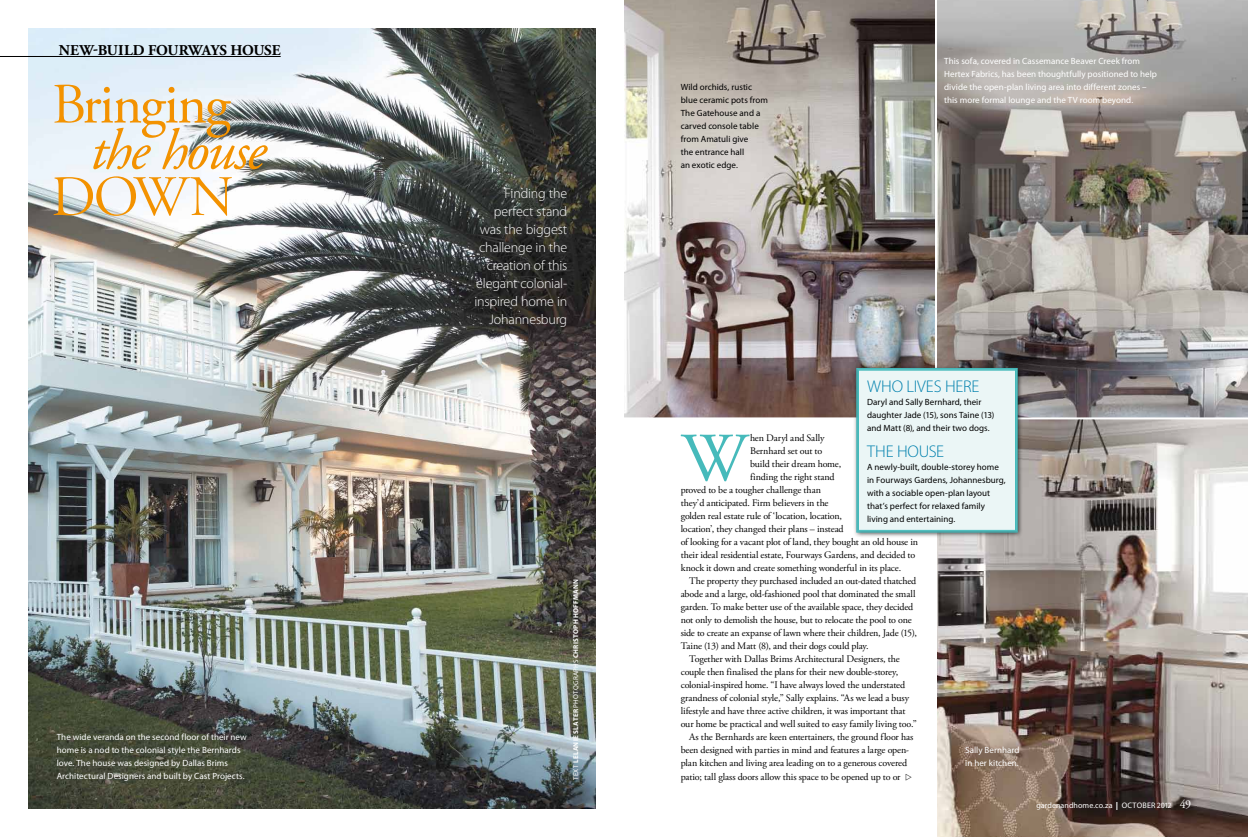
<style>
.page{position:relative;width:1248px;height:837px;background:#fff}
.page>*{position:absolute;margin:0;border:0;box-sizing:border-box;transform-origin:0 0}
.t1{font:68.8px "Adobe Garamond Pro";color:#46babb}
.t2{font:57px "Adobe Garamond Pro";letter-spacing:-.03em;color:#f39200}
.t3{font:italic 57px "Adobe Garamond Pro";letter-spacing:-.035em;color:#f39200}
.t4{font:300 17px "Myriad Pro";letter-spacing:-.01em;color:#0080ad}
.t5{font:700 15px "Adobe Garamond Pro";letter-spacing:-.015em;color:#000}
.t6{font:300 14px/18px "Myriad Pro";letter-spacing:-.015em;color:#fff;text-align:right}
.t7{font:10px "Adobe Garamond Pro";letter-spacing:-.01em;color:#000}
.t8{font:9px/13px "Myriad Pro";letter-spacing:.005em;color:#fff}
.t9{font:9px/13px "Myriad Pro";letter-spacing:.005em;color:#000}
.t10{font:8px "Myriad Pro";letter-spacing:.005em;color:#fff}
.t11{font:700 7px "Myriad Pro";letter-spacing:.04em;color:#fff}
.s1{font-weight:400}
.s2{font-weight:900}
.s3{font-family:"Adobe Garamond Pro";font-size:12px}
</style>
<div class="page">
<img style="left:937px;top:0;width:310px;height:836px">
<img style="left:28px;top:28px;width:567px;height:780px">
<hr style="left:0;top:56px;width:281px;height:1px;background:#000">
<img style="left:624px;top:0;width:310px;height:417px">
<hr style="left:619px;top:417px;width:628px;height:2px;background:#fff">
<div style="left:853px;top:365px;width:170px;height:173px;background:#000;opacity:.75"></div>
<div style="left:856px;top:368px;width:161px;height:164px;background:#ebf6f6"></div>
<div style="left:857px;top:369px;width:159px;height:162px;border:1px solid #46babb"></div>
<div style="left:858px;top:370px;width:157px;height:160px;border:1px solid #46babb"></div>
<h3 class="t5" style="left:59px;top:41px;width:223px">NEW-BUILD FOURWAYS HOUSE</h3>
<h2 class="t2" style="left:52px;top:70px;width:180px">Bringing</h2>
<h2 class="t3" style="left:90px;top:116px;width:177px">the house</h2>
<h2 class="t2" style="left:51px;top:162px;width:184px">down</h2>
<p class="t8" style="left:57px;top:730px;width:191px">The wide veranda on the second floor of their new home is a nod to the colonial style the Bernhards love. The house was designed by Dallas Brims Architectural Designers and built by Cast Projects.</p>
<h3 class="t6" style="left:474px;top:185px;width:94px">Finding the perfect stand was the biggest challenge in the creation of this elegant colonial&shy;inspired home in<br>Johannesburg</h3>
<p class="t11" style="left:572px;top:779px;width:203px;rotate:-90deg"><span class="s1">TEXT</span> LELANIE SLATER <span class="s1">PHOTOGRAPHS</span> CHRISTOPH HOFFMANN</p>
<p class="t9" style="left:680px;top:80px;width:89px">Wild orchids, rustic blue ceramic pots from<br>The Gatehouse and a carved console table from Amatuli give<br>the entrance hall<br>an exotic edge.</p>
<p class="t8" style="left:944px;top:54px;width:214px">This sofa, covered in Cassemance Beaver Creek from Hertex Fabrics, has been thoughtfully positioned to help divide the open-plan living area into different zones – this more formal lounge and the TV room beyond.</p>
<h3 class="t4" style="left:867px;top:376px;width:114px">WHO LIVES HERE</h3>
<p class="t9" style="left:867px;top:395px;width:129px">Daryl and Sally Bernhard, their daughter Jade (15), sons Taine (13) and Matt (8), and their two dogs.</p>
<h3 class="t4" style="left:867px;top:441px;width:78px">THE HOUSE</h3>
<p class="t9" style="left:867px;top:460px;width:140px">A newly-built, double-storey home in Fourways Gardens, Johannesburg, with a sociable open-plan layout that’s perfect for relaxed family living and entertaining.</p>
<h1 class="t1" style="left:681px;top:417px;width:68px">W</h1>
<p class="t7" style="left:750px;top:432px;width:76px">hen Daryl and Sally</p>
<p class="t7" style="left:750px;top:445px;width:74px">Bernhard set out to</p>
<p class="t7" style="left:750px;top:458px;width:93px">build their dream home,</p>
<p class="t7" style="left:750px;top:471px;width:86px">finding the right stand</p>
<p class="t7" style="left:680px;top:484px;width:142px">proved to be a tougher challenge than</p>
<p class="t7" style="left:680px;top:497px;width:149px">they’d anticipated. Firm believers in the</p>
<p class="t7" style="left:680px;top:510px;width:163px">golden real estate rule of ‘location, location,</p>
<p class="t7" style="left:680px;top:523px;width:164px">location’, they changed their plans – instead</p>
<p class="t7" style="left:680px;top:536px;width:239px">of looking for a vacant plot of land, they bought an old house in</p>
<p class="t7" style="left:680px;top:549px;width:236px">their ideal residential estate, Fourways Gardens, and decided to</p>
<p class="t7" style="left:680px;top:562px;width:222px">knock it down and create something wonderful in its place.</p>
<p class="t7" style="left:689px;top:575px;width:228px">The property they purchased included an out-dated thatched</p>
<p class="t7" style="left:680px;top:588px;width:236px">abode and a large, old-fashioned pool that dominated the small</p>
<p class="t7" style="left:680px;top:601px;width:234px">garden. To make better use of the available space, they decided</p>
<p class="t7" style="left:680px;top:614px;width:232px">not only to demolish the house, but to relocate the pool to one</p>
<p class="t7" style="left:680px;top:627px;width:238px">side to create an expanse of lawn where their children, Jade (15),</p>
<p class="t7" style="left:680px;top:640px;width:189px">Taine (13) and Matt (8), and their dogs could play.</p>
<p class="t7" style="left:689px;top:653px;width:212px">Together with Dallas Brims Architectural Designers, the</p>
<p class="t7" style="left:680px;top:666px;width:219px">couple then finalised the plans for their new double-storey,</p>
<p class="t7" style="left:680px;top:679px;width:226px">colonial-inspired home. “I have always loved the understated</p>
<p class="t7" style="left:680px;top:692px;width:230px">grandness of colonial style,” Sally explains. “As we lead a busy</p>
<p class="t7" style="left:680px;top:705px;width:226px">lifestyle and have three active children, it was important that</p>
<p class="t7" style="left:680px;top:718px;width:237px">our home be practical and well suited to easy family living too.”</p>
<p class="t7" style="left:689px;top:731px;width:226px">As the Bernhards are keen entertainers, the ground floor has</p>
<p class="t7" style="left:680px;top:744px;width:230px">been designed with parties in mind and features a large open-</p>
<p class="t7" style="left:680px;top:757px;width:228px">plan kitchen and living area leading on to a generous covered</p>
<p class="t7" style="left:680px;top:770px;width:221px">patio; tall glass doors allow this space to be opened up to or</p>
<p class="t8" style="left:965px;top:743px;width:56px">Sally Bernhard in her kitchen.</p>
<p class="t10" style="left:1036px;top:800px;width:92px">gardenandhome.co.za <span class="s2">|</span> october</p>
<p class="t10" style="left:1157px;top:800px;width:36px">2012 <span class="s3">49</span></p>
</div>
